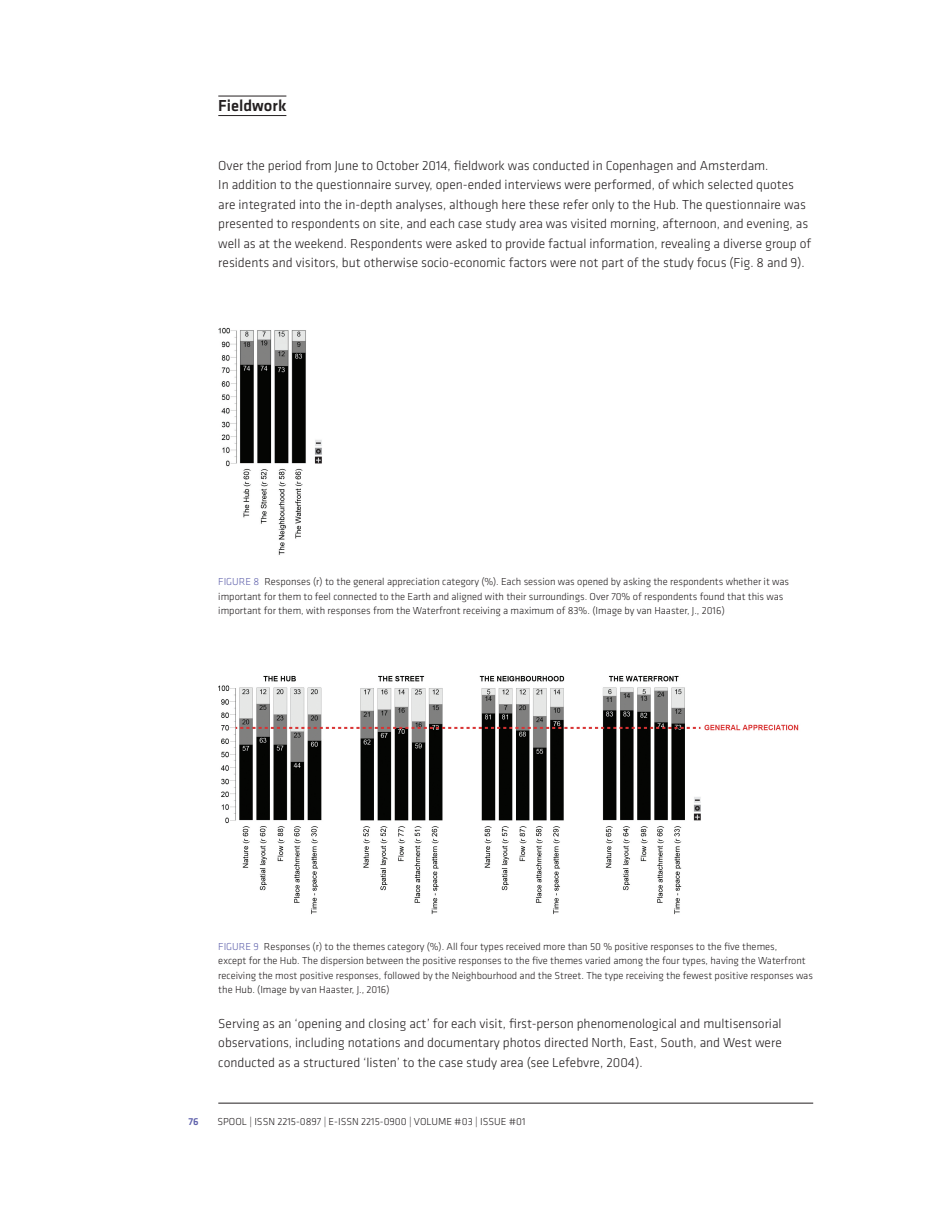
<style>
.page{position:relative;width:931px;height:1214px;background:#fff}
.page>*{position:absolute;margin:0;border:0;box-sizing:border-box;transform-origin:0 0}
.HEADING_Main_2_-_NoN{font:500 16.5px "Klavika";color:#231f20}
.BODY_Normal{font:300 13.5px/19.5px "Klavika";color:#231f20}
.BODY_Normal_-_No_Bla{font:300 13.5px/19.5px "Klavika";color:#231f20;text-align:justify}
.t1{font:300 10.5px/14.7px "Klavika";color:#231f20}
.t2{font:300 10.5px "Klavika";color:#6062ac}
.t3{font:500 10.5px "Klavika";color:#6062ac}
.s1{color:#6062ac}
</style>
<div class="page">
<hr style="left:218px;top:1102px;width:595px;height:1px;background:#231f20">
<hr style="left:218px;top:115px;width:68px;height:1px;background:#231f20">
<hr style="left:218px;top:96px;width:68px;height:1px;background:#231f20">
<img style="left:218px;top:327px;width:104px;height:228px">
<img style="left:218px;top:675px;width:581px;height:240px">
<p class="HEADING_Main_2_-_NoN" style="left:218px;top:97px;width:70px">Fieldwork</p>
<p class="BODY_Normal" style="left:218px;top:156px;width:594px">Over the period from June to October 2014, fieldwork was conducted in Copenhagen and Amsterdam.<br>In addition to the questionnaire survey, open-ended interviews were performed, of which selected quotes are integrated into the in-depth analyses, although here these refer only to the Hub. The questionnaire was presented to respondents on site, and each case study area was visited morning, afternoon, and evening, as well as at the weekend. Respondents were asked to provide factual information, revealing a diverse group of residents and visitors, but otherwise socio-economic factors were not part of the study focus (Fig. 8 and 9).</p>
<p class="t1" style="left:218px;top:574px;width:572px;text-indent:35px"><span class="s1">8</span> Responses (r) to the general appreciation category (%). Each session was opened by asking the respondents whether it was important for them to feel connected to the Earth and aligned with their surroundings. Over 70% of respondents found that this was important for them, with responses from the Waterfront receiving a maximum of 83%. (Image by van Haaster, J., 2016)</p>
<p class="t2" style="left:218px;top:576px;width:12px">Figure</p>
<p class="t1" style="left:218px;top:939px;width:596px;text-indent:35px"><span class="s1">9</span> Responses (r) to the themes category (%). All four types received more than 50 % positive responses to the five themes,<br>except for the Hub. The dispersion between the positive responses to the five themes varied among the four types, having the Waterfront receiving the most positive responses, followed by the Neighbourhood and the Street. The type receiving the fewest positive responses was the Hub. (Image by van Haaster, J., 2016)</p>
<p class="BODY_Normal_-_No_Bla" style="left:218px;top:1014px;width:565px">Serving as an ‘opening and closing act’ for each visit, first-person phenomenological and multisensorial observations, including notations and documentary photos directed North, East, South, and West were conducted as a structured ‘listen’ to the case study area (see Lefebvre, 2004).</p>
<p class="t2" style="left:218px;top:940px;width:12px">Figure</p>
<p class="t3" style="left:188px;top:1116px;width:12px">76</p>
<p class="t1" style="left:218px;top:1114px;width:309px">SPOOL | ISSN 2215-0897 | E-ISSN 2215-0900 | VOLUME #03 | ISSUE #01</p>
</div>
